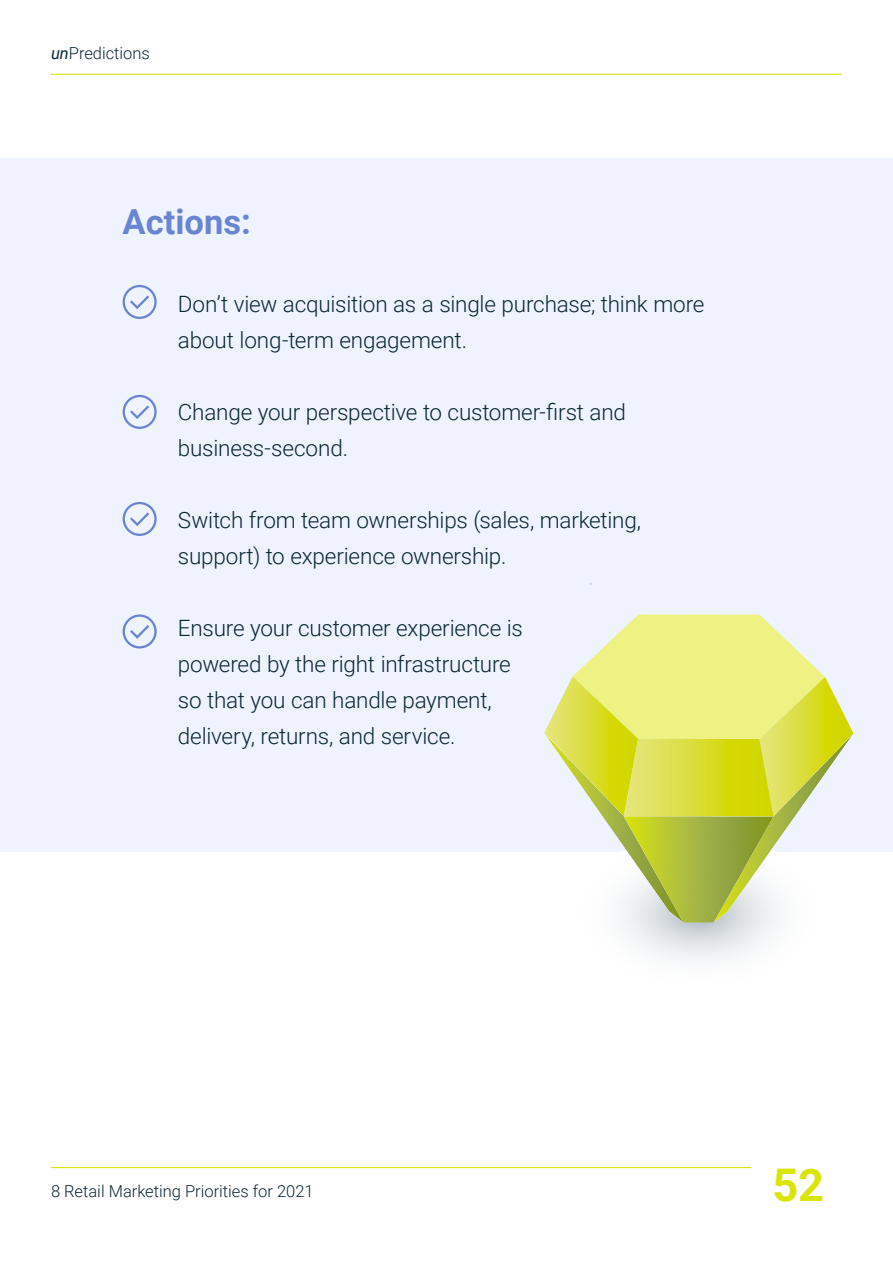
<style>
.page{position:relative;width:893px;height:1263px;background:#fff}
.page>*{position:absolute;margin:0;border:0;box-sizing:border-box;transform-origin:0 0}
.t1{font:700 45px "Roboto";color:#d9e506}
.t2{font:700 34.5px "Roboto";color:#6985d1}
.t3{font:300 22.5px/36px "Roboto";letter-spacing:-.01em;color:#0c2838}
.t4{font:300 16.5px "Roboto";color:#0c2838}
.s1{font-weight:400;font-style:italic}
</style>
<div class="page">
<hr style="left:51px;top:1167px;width:700px;height:1px;background:#d9e506">
<hr style="left:51px;top:74px;width:791px;height:1px;background:#d9e506">
<div style="left:0;top:159px;width:893px;height:693px;background:#eff2ff"></div>
<svg style="left:544px;top:614px;width:309px;height:202px"></svg>
<img style="left:544px;top:733px;width:139px;height:190px">
<img style="left:713px;top:733px;width:140px;height:190px">
<img style="left:624px;top:816px;width:149px;height:107px">
<svg style="left:130px;top:293px;width:22px;height:18px"></svg>
<div style="left:123px;top:284px;width:34px;height:35px;border:2px solid #6985d1;border-radius:50%"></div>
<svg style="left:130px;top:403px;width:22px;height:18px"></svg>
<div style="left:123px;top:394px;width:34px;height:35px;border:2px solid #6985d1;border-radius:50%"></div>
<svg style="left:130px;top:510px;width:22px;height:18px"></svg>
<div style="left:123px;top:501px;width:34px;height:35px;border:2px solid #6985d1;border-radius:50%"></div>
<svg style="left:130px;top:623px;width:22px;height:17px"></svg>
<div style="left:123px;top:614px;width:34px;height:34px;border:2px solid #6985d1;border-radius:50%"></div>
<p class="t4" style="left:51px;top:41px;width:100px"><span class="s1">un</span>Predictions</p>
<h2 class="t2" style="left:123px;top:198px;width:130px">Actions:</h2>
<p class="t3" style="left:178px;top:285px;width:528px">Don’t view acquisition as a single purchase; think more about long-term engagement.</p>
<p class="t3" style="left:178px;top:393px;width:450px">Change your perspective to customer-first and business-second.</p>
<p class="t3" style="left:178px;top:501px;width:465px">Switch from team ownerships (sales, marketing, support) to experience ownership.</p>
<p class="t3" style="left:178px;top:609px;width:347px">Ensure your customer experience is powered by the right infrastructure so that you can handle payment, delivery, returns, and service.</p>
<p class="t4" style="left:51px;top:1180px;width:264px">8 Retail Marketing Priorities for 2021</p>
<h1 class="t1" style="left:772px;top:1153px;width:53px">52</h1>
</div>
